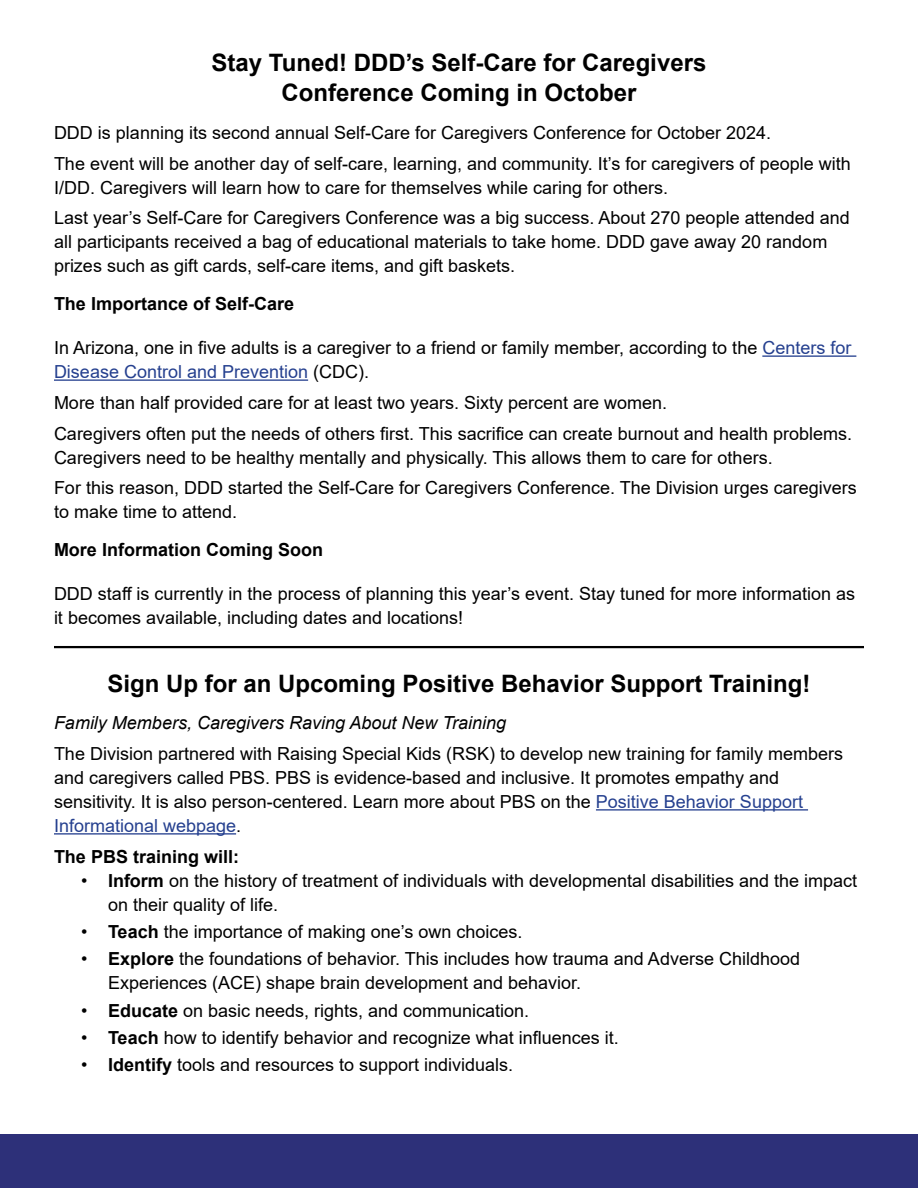
<style>
.page{position:relative;width:918px;height:1188px;background:#fff}
.page>*{position:absolute;margin:0;border:0;box-sizing:border-box;transform-origin:0 0}
.Header_2{font:700 24px/30px "Arial";color:#000;text-align:center}
.Paragraph_Style_1{font:18px/24px "Arial";color:#000}
.Paragraph_Style_1-2{font:700 18px "Arial";color:#000}
.Paragraph_Style_1-3{font:italic 18px "Arial";color:#000}
.s1{color:#25408f}
.s2{font-weight:700}
</style>
<div class="page">
<div style="left:0;top:1134px;width:918px;height:54px;background:#2d3079"></div>
<hr style="left:762px;top:355px;width:94px;height:2px;background:#25408f">
<hr style="left:54px;top:379px;width:254px;height:2px;background:#25408f">
<hr style="left:596px;top:809px;width:212px;height:2px;background:#25408f">
<hr style="left:54px;top:833px;width:182px;height:2px;background:#25408f">
<hr style="left:54px;top:646px;width:810px;height:2px;background:#000">
<h2 class="Header_2" style="left:212px;top:48px;width:496px">Stay Tuned! DDD’s Self-Care for Caregivers<br>Conference Coming in October</h2>
<p class="Paragraph_Style_1" style="left:54px;top:121px;width:719px">DDD is planning its second annual Self-Care for Caregivers Conference for October 2024.</p>
<p class="Paragraph_Style_1" style="left:54px;top:151px;width:798px">The event will be another day of self-care, learning, and community. It’s for caregivers of people with<br>I/DD. Caregivers will learn how to care for themselves while caring for others.</p>
<p class="Paragraph_Style_1" style="left:54px;top:206px;width:797px">Last year’s Self-Care for Caregivers Conference was a big success. About 270 people attended and all participants received a bag of educational materials to take home. DDD gave away 20 random prizes such as gift cards, self-care items, and gift baskets.</p>
<h3 class="Paragraph_Style_1-2" style="left:54px;top:291px;width:242px">The Importance of Self-Care</h3>
<p class="Paragraph_Style_1" style="left:54px;top:336px;width:799px">In Arizona, one in five adults is a caregiver to a friend or family member, according to the <span class="s1">Centers for<br>Disease Control and Prevention</span> (CDC).</p>
<p class="Paragraph_Style_1" style="left:54px;top:390px;width:615px">More than half provided care for at least two years. Sixty percent are women.</p>
<p class="Paragraph_Style_1" style="left:54px;top:421px;width:800px">Caregivers often put the needs of others first. This sacrifice can create burnout and health problems.<br>Caregivers need to be healthy mentally and physically. This allows them to care for others.</p>
<p class="Paragraph_Style_1" style="left:54px;top:476px;width:804px">For this reason, DDD started the Self-Care for Caregivers Conference. The Division urges caregivers to make time to attend.</p>
<h3 class="Paragraph_Style_1-2" style="left:54px;top:537px;width:271px">More Information Coming Soon</h3>
<p class="Paragraph_Style_1" style="left:54px;top:582px;width:803px">DDD staff is currently in the process of planning this year’s event. Stay tuned for more information as it becomes available, including dates and locations!</p>
<h2 class="Header_2" style="left:108px;top:669px;width:704px">Sign Up for an Upcoming Positive Behavior Support Training!</h2>
<p class="Paragraph_Style_1-3" style="left:54px;top:711px;width:454px">Family Members, Caregivers Raving About New Training</p>
<p class="Paragraph_Style_1" style="left:54px;top:742px;width:791px">The Division partnered with Raising Special Kids (RSK) to develop new training for family members and caregivers called PBS. PBS is evidence-based and inclusive. It promotes empathy and sensitivity. It is also person-centered. Learn more about PBS on the <span class="s1">Positive Behavior Support Informational webpage</span>.</p>
<p class="Paragraph_Style_1-2" style="left:54px;top:844px;width:187px">The PBS training will:</p>
<p class="Paragraph_Style_1" style="left:108px;top:868px;width:751px;text-indent:-27px">• <span class="s2">Inform</span> on the history of treatment of individuals with developmental disabilities and the impact on their quality of life.</p>
<p class="Paragraph_Style_1" style="left:81px;top:920px;width:443px">• <span class="s2">Teach</span> the importance of making one’s own choices.</p>
<p class="Paragraph_Style_1" style="left:108px;top:947px;width:694px;text-indent:-27px">• <span class="s2">Explore</span> the foundations of behavior. This includes how trauma and Adverse Childhood<br>Experiences (ACE) shape brain development and behavior.</p>
<p class="Paragraph_Style_1" style="left:81px;top:998px;width:450px">• <span class="s2">Educate</span> on basic needs, rights, and communication.</p>
<p class="Paragraph_Style_1" style="left:81px;top:1026px;width:539px">• <span class="s2">Teach</span> how to identify behavior and recognize what influences it.</p>
<p class="Paragraph_Style_1" style="left:81px;top:1053px;width:434px">• <span class="s2">Identify</span> tools and resources to support individuals.</p>
</div>
